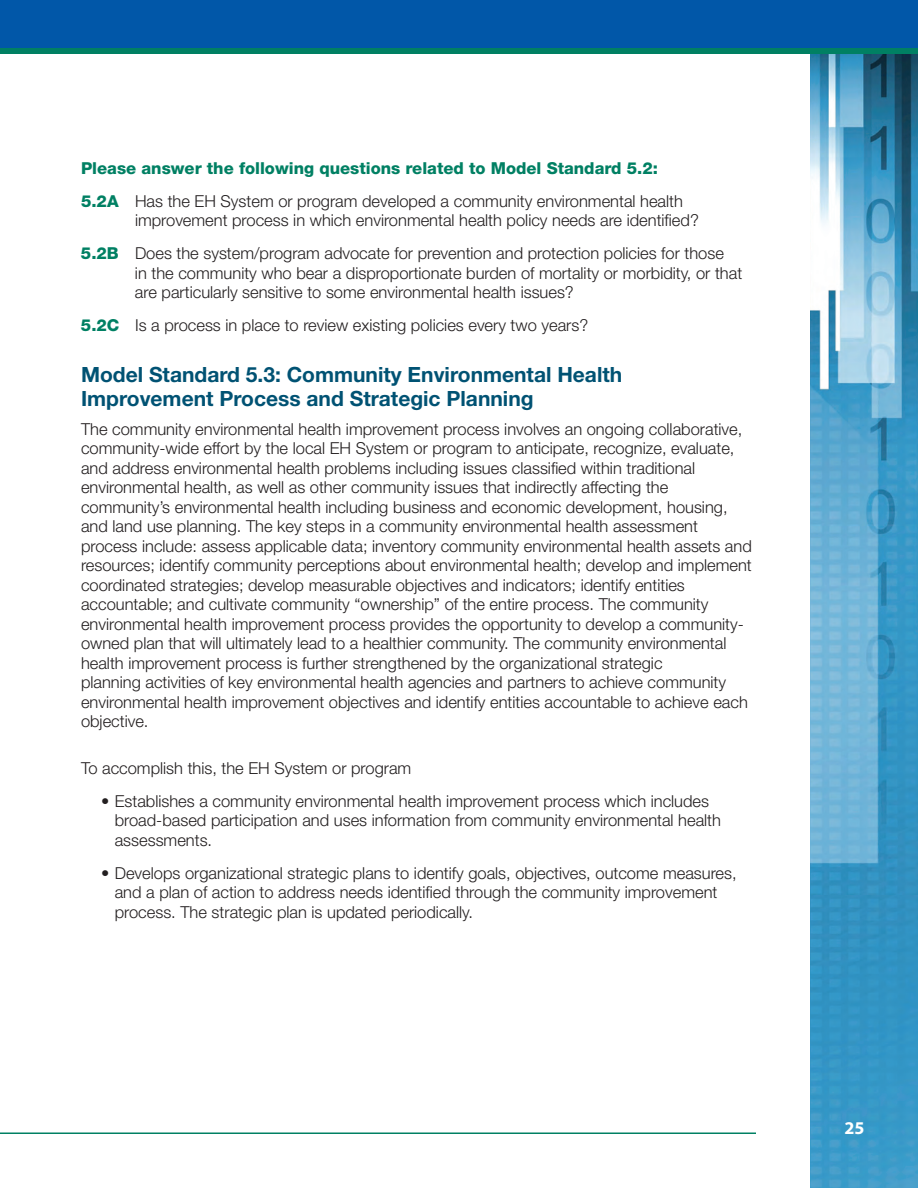
<style>
.page{position:relative;width:918px;height:1188px;background:#fff}
.page>*{position:absolute;margin:0;border:0;box-sizing:border-box;transform-origin:0 0}
.H3_-_Header_3{font:700 21px/24px "Helvetica Neue LT Std";color:#005273}
.t1{font:700 18px "Myriad Pro";color:#fff}
.P_-_Body_Text{font:300 16.5px/19.5px "Helvetica Neue LT Std";color:#231f20}
.P_-_Body_Text-2{font:800 16.5px "Helvetica Neue LT Std";color:#008063}
.s1{font-weight:800;color:#008063}
</style>
<div class="page">
<img style="left:810px;top:54px;width:108px;height:1134px">
<div style="left:0;top:0;width:918px;height:53px;background:#0157a8"></div>
<div style="left:0;top:48px;width:918px;height:6px;background:#008063"></div>
<hr style="left:0;top:1132px;width:756px;height:2px;background:#008063">
<p class="P_-_Body_Text-2" style="left:81px;top:158px;width:579px">Please answer the following questions related to Model Standard 5.2:</p>
<p class="P_-_Body_Text" style="left:135px;top:191px;width:565px;text-indent:-54px"><span class="s1">5.2A</span> Has the EH System or program developed a community environmental health improvement process in which environmental health policy needs are identified?</p>
<p class="P_-_Body_Text" style="left:135px;top:243px;width:609px;text-indent:-54px"><span class="s1">5.2B</span> Does the system/program advocate for prevention and protection policies for those<br>in the community who bear a disproportionate burden of mortality or morbidity, or that are particularly sensitive to some environmental health issues?</p>
<p class="P_-_Body_Text" style="left:81px;top:315px;width:509px"><span class="s1">5.2C</span> Is a process in place to review existing policies every two years?</p>
<p class="H3_-_Header_3" style="left:81px;top:362px;width:543px">Model Standard 5.3: Community Environmental Health<br>Improvement Process and Strategic Planning</p>
<p class="P_-_Body_Text" style="left:81px;top:419px;width:672px">The community environmental health improvement process involves an ongoing collaborative, community-wide effort by the local EH System or program to anticipate, recognize, evaluate, and address environmental health problems including issues classified within traditional environmental health, as well as other community issues that indirectly affecting the community’s environmental health including business and economic development, housing, and land use planning. The key steps in a community environmental health assessment process include: assess applicable data; inventory community environmental health assets and resources; identify community perceptions about environmental health; develop and implement coordinated strategies; develop measurable objectives and indicators; identify entities accountable; and cultivate community “ownership” of the entire process. The community environmental health improvement process provides the opportunity to develop a community&shy;owned plan that will ultimately lead to a healthier community. The community environmental health improvement process is further strengthened by the organizational strategic<br>planning activities of key environmental health agencies and partners to achieve community environmental health improvement objectives and identify entities accountable to achieve each objective.</p>
<p class="P_-_Body_Text" style="left:81px;top:758px;width:332px">To accomplish this, the EH System or program</p>
<p class="P_-_Body_Text" style="left:115px;top:791px;width:608px;text-indent:-14px">• Establishes a community environmental health improvement process which includes broad-based participation and uses information from community environmental health assessments.</p>
<p class="P_-_Body_Text" style="left:115px;top:863px;width:623px;text-indent:-14px">• Develops organizational strategic plans to identify goals, objectives, outcome measures, and a plan of action to address needs identified through the community improvement process. The strategic plan is updated periodically.</p>
<p class="t1" style="left:844px;top:1118px;width:21px">25</p>
</div>
